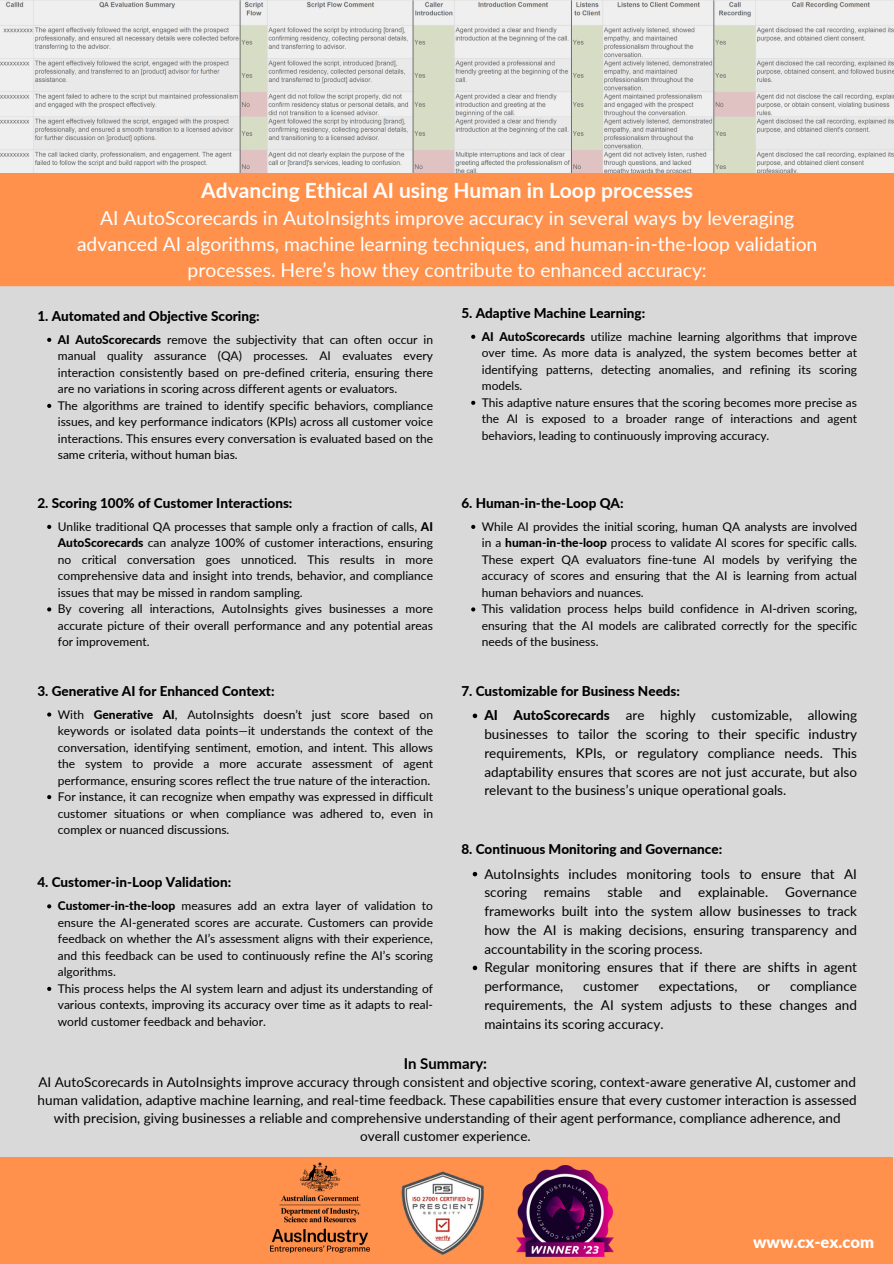
<style>
.page{position:relative;width:894px;height:1264px;background:#fff}
.page>*{position:absolute;margin:0;border:0;box-sizing:border-box;transform-origin:0 0}
.t1{font:700 21px "Lato";color:#fff}
.t2{font:19.2px/25.8px "Lato";color:#fff;text-align:center}
.t3{font:900 16.5px "Lato";color:#fff}
.t4{font:700 15px "Lato";color:#000}
.t5{font:13.5px/18.8px "Lato";color:#000;text-align:justify}
.t6{font:800 13.5px "Lato";color:#000}
.t7{font:12px/16.5px "Lato";color:#000;text-align:justify}
.s1{font-weight:800}
</style>
<div class="page">
<div style="left:0;top:0;width:893px;height:1263px;background:#d9d9d9"></div>
<div style="left:0;top:280px;width:893px;height:6px;background:#ff914d"></div>
<img style="left:0;top:0;width:893px;height:173px">
<div style="left:0;top:173px;width:893px;height:107px;background:#ff914d"></div>
<svg style="left:47px;top:338px;width:4px;height:4px"></svg>
<svg style="left:47px;top:404px;width:4px;height:4px"></svg>
<svg style="left:47px;top:525px;width:4px;height:4px"></svg>
<svg style="left:47px;top:607px;width:4px;height:4px"></svg>
<svg style="left:47px;top:712px;width:4px;height:4px"></svg>
<svg style="left:47px;top:795px;width:4px;height:4px"></svg>
<svg style="left:47px;top:904px;width:4px;height:4px"></svg>
<svg style="left:47px;top:986px;width:4px;height:4px"></svg>
<svg style="left:471px;top:335px;width:4px;height:4px"></svg>
<svg style="left:471px;top:401px;width:4px;height:4px"></svg>
<svg style="left:471px;top:525px;width:4px;height:4px"></svg>
<svg style="left:471px;top:607px;width:4px;height:4px"></svg>
<svg style="left:472px;top:713px;width:5px;height:5px"></svg>
<svg style="left:472px;top:871px;width:5px;height:5px"></svg>
<svg style="left:472px;top:965px;width:5px;height:5px"></svg>
<div style="left:0;top:1156px;width:892px;height:107px;background:#ff914d"></div>
<img style="left:270px;top:1162px;width:99px;height:90px">
<img style="left:401px;top:1171px;width:83px;height:84px">
<img style="left:516px;top:1165px;width:97px;height:91px">
<p class="t1" style="left:201px;top:177px;width:493px">Advancing Ethical AI using Human in Loop processes</p>
<p class="t2" style="left:77px;top:205px;width:741px">AI AutoScorecards in AutoInsights improve accuracy in several ways by leveraging advanced AI algorithms, machine learning techniques, and human-in-the-loop validation processes. Here’s how they contribute to enhanced accuracy:</p>
<h1 class="t6" style="left:37px;top:307px;width:224px">1. Automated and Objective Scoring:</h1>
<p class="t7" style="left:58px;top:331px;width:376px"><span class="s1">AI AutoScorecards</span> remove the subjectivity that can often occur in manual quality assurance (QA) processes. AI evaluates every interaction consistently based on pre-defined criteria, ensuring there are no variations in scoring across different agents or evaluators.</p>
<h3 class="t7" style="left:58px;top:397px;width:376px">The algorithms are trained to identify specific behaviors, compliance issues, and key performance indicators (KPIs) across all customer voice interactions. This ensures every conversation is evaluated based on the same criteria, without human bias.</h3>
<p class="t6" style="left:37px;top:494px;width:256px">2. Scoring 100% of Customer Interactions:</p>
<p class="t7" style="left:58px;top:518px;width:376px">Unlike traditional QA processes that sample only a fraction of calls, <span class="s1">AI AutoScorecards</span> can analyze 100% of customer interactions, ensuring no critical conversation goes unnoticed. This results in more comprehensive data and insight into trends, behavior, and compliance issues that may be missed in random sampling.</p>
<h3 class="t7" style="left:58px;top:600px;width:376px">By covering all interactions, AutoInsights gives businesses a more accurate picture of their overall performance and any potential areas for improvement.</h3>
<p class="t6" style="left:37px;top:682px;width:238px">3. Generative AI for Enhanced Context:</p>
<p class="t7" style="left:58px;top:705px;width:376px">With <span class="s1">Generative AI</span>, AutoInsights doesn’t just score based on keywords or isolated data points—it understands the context of the conversation, identifying sentiment, emotion, and intent. This allows the system to provide a more accurate assessment of agent performance, ensuring scores reflect the true nature of the interaction.</p>
<h3 class="t7" style="left:58px;top:788px;width:376px">For instance, it can recognize when empathy was expressed in difficult customer situations or when compliance was adhered to, even in complex or nuanced discussions.</h3>
<p class="t6" style="left:461px;top:304px;width:185px">5. Adaptive Machine Learning:</p>
<p class="t7" style="left:481px;top:328px;width:376px"><span class="s1">AI AutoScorecards</span> utilize machine learning algorithms that improve over time. As more data is analyzed, the system becomes better at identifying patterns, detecting anomalies, and refining its scoring models.</p>
<h3 class="t7" style="left:481px;top:394px;width:376px">This adaptive nature ensures that the scoring becomes more precise as the AI is exposed to a broader range of interactions and agent behaviors, leading to continuously improving accuracy.</h3>
<p class="t6" style="left:461px;top:494px;width:164px">6. Human-in-the-Loop QA:</p>
<p class="t7" style="left:481px;top:518px;width:376px">While AI provides the initial scoring, human QA analysts are involved in a <span class="s1">human-in-the-loop</span> process to validate AI scores for specific calls.<br>These expert QA evaluators fine-tune AI models by verifying the accuracy of scores and ensuring that the AI is learning from actual human behaviors and nuances.</p>
<h3 class="t7" style="left:481px;top:600px;width:376px">This validation process helps build confidence in AI-driven scoring, ensuring that the AI models are calibrated correctly for the specific needs of the business.</h3>
<p class="t6" style="left:461px;top:682px;width:220px">7. Customizable for Business Needs:</p>
<p class="t5" style="left:484px;top:705px;width:374px"><span class="s1">AI AutoScorecards</span> are highly customizable, allowing businesses to tailor the scoring to their specific industry requirements, KPIs, or regulatory compliance needs. This adaptability ensures that scores are not just accurate, but also relevant to the business’s unique operational goals.</p>
<h3 class="t6" style="left:461px;top:840px;width:262px">8. Continuous Monitoring and Governance:</h3>
<p class="t5" style="left:484px;top:864px;width:374px">AutoInsights includes monitoring tools to ensure that AI scoring</p>
<p class="t6" style="left:37px;top:874px;width:195px">4. Customer-in-Loop Validation:</p>
<p class="t7" style="left:58px;top:897px;width:376px"><span class="s1">Customer-in-the-loop</span> measures add an extra layer of validation to ensure the AI-generated scores are accurate. Customers can provide feedback on whether the AI’s assessment aligns with their experience, and this feedback can be used to continuously refine the AI’s scoring algorithms.</p>
<h3 class="t7" style="left:58px;top:979px;width:376px">This process helps the AI system learn and adjust its understanding of various contexts, improving its accuracy over time as it adapts to real&shy;world customer feedback and behavior.</h3>
<p class="t5" style="left:544px;top:882px;width:48px">remains</p>
<p class="t5" style="left:607px;top:882px;width:37px">stable</p>
<p class="t5" style="left:659px;top:882px;width:23px">and</p>
<p class="t5" style="left:698px;top:882px;width:71px">explainable.</p>
<p class="t5" style="left:484px;top:882px;width:374px;text-indent:300px">Governance frameworks built into the system allow businesses to track how the AI is making decisions, ensuring transparency and accountability in the scoring process.</p>
<h3 class="t5" style="left:484px;top:957px;width:374px">Regular monitoring ensures that if there are shifts in agent performance,</h3>
<h3 class="t5" style="left:484px;top:976px;width:374px;text-indent:305px">compliance requirements, the AI system adjusts to these changes and maintains its scoring accuracy.</h3>
<p class="t4" style="left:403px;top:1054px;width:85px">In Summary:</p>
<p class="t5" style="left:38px;top:1072px;width:820px;line-height:18px;text-align:center">AI AutoScorecards in AutoInsights improve accuracy through consistent and objective scoring, context-aware generative AI, customer and human validation, adaptive machine learning, and real-time feedback. These capabilities ensure that every customer interaction is assessed with precision, giving businesses a reliable and comprehensive understanding of their agent performance, compliance adherence, and overall customer experience.</p>
<h3 class="t5" style="left:583px;top:976px;width:57px">customer</h3>
<h3 class="t5" style="left:658px;top:976px;width:80px">expectations,</h3>
<h3 class="t5" style="left:757px;top:976px;width:14px">or</h3>
<p class="t3" style="left:752px;top:1231px;width:122px">www.cx-ex.com</p>
</div>
